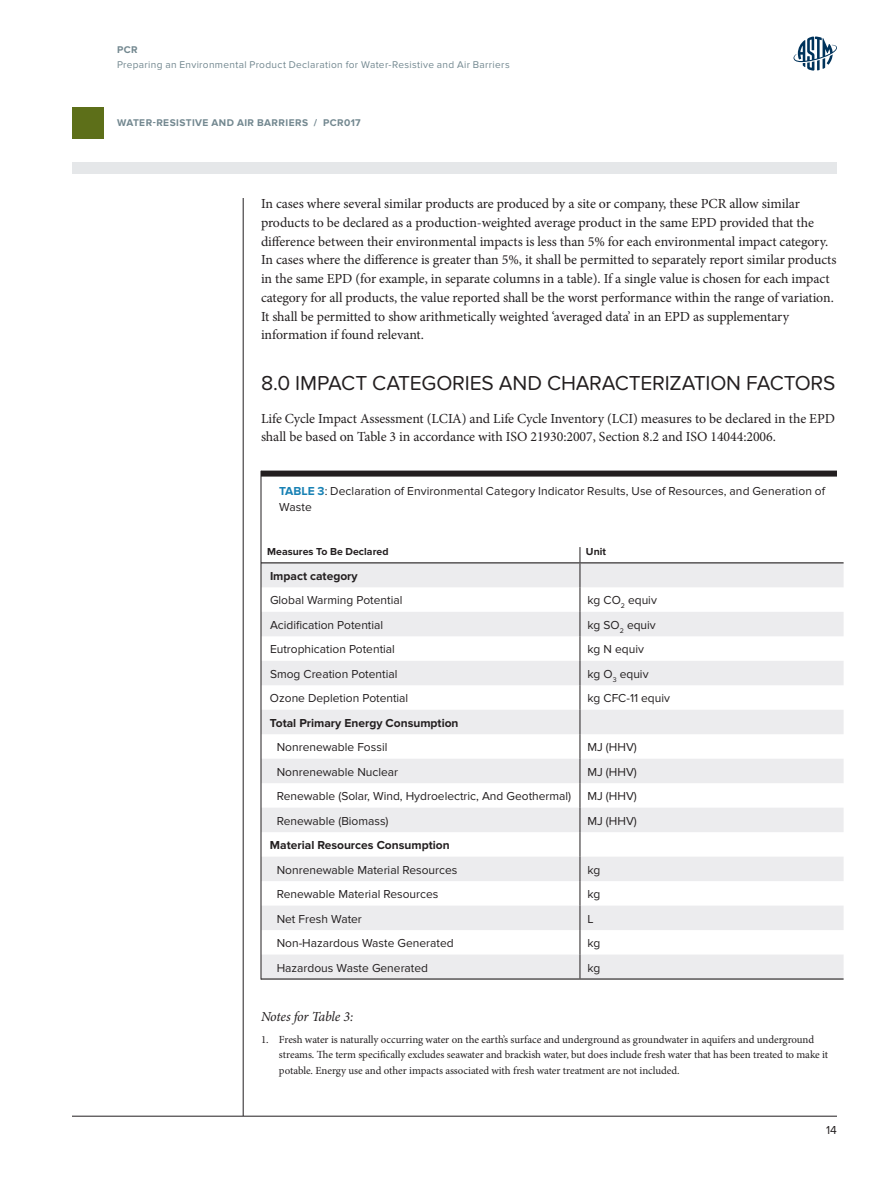
<style>
.page{position:relative;width:891px;height:1188px;background:#fff}
.page>*{position:absolute;margin:0;border:0;box-sizing:border-box;transform-origin:0 0}
.t1{font:21px "Proxima Nova Soft";letter-spacing:-.01em;color:#231f20}
.t2{font:13.8px/18.8px "Minion Pro";letter-spacing:-.005em;color:#231f20}
.t3{font:italic 13.8px "Minion Pro";letter-spacing:-.015em;color:#231f20}
.t4{font:12px/16.5px "Proxima Nova";color:#231f20}
.t5{font:700 12px "Proxima Nova";color:#231f20}
.t6{font:10.8px/15.8px "Minion Pro";letter-spacing:-.005em;color:#231f20}
.t7{font:700 10.5px "Proxima Nova";letter-spacing:.005em;color:#231f20}
.t8{font:10.2px "Proxima Nova";letter-spacing:.03em;color:#738890}
.t9{font:700 10.2px "Proxima Nova";letter-spacing:.045em;color:#738890}
.s1{font-weight:700;color:#1881b4}
</style>
<div class="page">
<hr style="left:243px;top:198px;width:1px;height:918px;background:#231f20">
<div style="left:72px;top:162px;width:765px;height:12px;background:#e5e7e9"></div>
<hr style="left:72px;top:1116px;width:765px;height:1px;background:#231f20">
<div style="left:72px;top:107px;width:32px;height:32px;background:#5d6f19"></div>
<svg style="left:794px;top:37px;width:43px;height:34px"></svg>
<div style="left:261px;top:471px;width:576px;height:6px;background:#231f20"></div>
<svg style="left:262px;top:563px;width:582px;height:415px;fill:#ececee"></svg>
<svg style="left:580px;top:547px;width:1px;height:431px"></svg>
<hr style="left:261px;top:562px;width:319px;height:1px;background:#231f20">
<hr style="left:580px;top:562px;width:264px;height:1px;background:#231f20">
<hr style="left:261px;top:978px;width:319px;height:2px;background:#231f20">
<hr style="left:580px;top:978px;width:264px;height:2px;background:#231f20">
<hr style="left:261px;top:471px;width:1px;height:509px;background:#231f20">
<p class="t9" style="left:117px;top:44px;width:22px">PCR</p>
<p class="t8" style="left:117px;top:59px;width:394px">Preparing an Environmental Product Declaration for Water-Resistive and Air Barriers</p>
<p class="t9" style="left:117px;top:117px;width:245px">WATER-RESISTIVE AND AIR BARRIERS / PCR017</p>
<p class="t2" style="left:261px;top:194px;width:577px">In cases where several similar products are produced by a site or company, these PCR allow similar products to be declared as a production-weighted average product in the same EPD provided that the difference between their environmental impacts is less than 5% for each environmental impact category.<br>In cases where the difference is greater than 5%, it shall be permitted to separately report similar products in the same EPD (for example, in separate columns in a table). If a single value is chosen for each impact category for all products, the value reported shall be the worst performance within the range of variation.<br>It shall be permitted to show arithmetically weighted ‘averaged data’ in an EPD as supplementary information if found relevant.</p>
<h1 class="t1" style="left:261px;top:371px;width:576px">8.0 IMPACT CATEGORIES AND CHARACTERIZATION FACTORS</h1>
<p class="t2" style="left:261px;top:409px;width:575px">Life Cycle Impact Assessment (LCIA) and Life Cycle Inventory (LCI) measures to be declared in the EPD shall be based on Table 3 in accordance with ISO 21930:2007, Section 8.2 and ISO 14044:2006.</p>
<p class="t4" style="left:279px;top:483px;width:548px"><span class="s1">TABLE 3</span>: Declaration of Environmental Category Indicator Results, Use of Resources, and Generation of<br>Waste</p>
<p class="t7" style="left:267px;top:546px;width:123px">Measures To Be Declared</p>
<p class="t7" style="left:586px;top:546px;width:22px">Unit</p>
<p class="t5" style="left:270px;top:569px;width:89px">Impact category</p>
<p class="t4" style="left:270px;top:592px;width:134px">Global Warming Potential</p>
<p class="t4" style="left:587px;top:592px;width:71px">kg CO<sub>2</sub> equiv</p>
<p class="t4" style="left:270px;top:617px;width:115px">Acidification Potential</p>
<p class="t4" style="left:587px;top:617px;width:70px">kg SO<sub>2</sub> equiv</p>
<p class="t4" style="left:270px;top:641px;width:126px">Eutrophication Potential</p>
<p class="t4" style="left:587px;top:641px;width:58px">kg N equiv</p>
<p class="t4" style="left:270px;top:666px;width:129px">Smog Creation Potential</p>
<p class="t4" style="left:587px;top:666px;width:63px">kg O<sub>3</sub> equiv</p>
<p class="t4" style="left:270px;top:690px;width:140px">Ozone Depletion Potential</p>
<p class="t4" style="left:587px;top:690px;width:84px">kg CFC-11 equiv</p>
<p class="t5" style="left:270px;top:716px;width:190px">Total Primary Energy Consumption</p>
<p class="t4" style="left:277px;top:739px;width:112px">Nonrenewable Fossil</p>
<p class="t4" style="left:587px;top:739px;width:51px">MJ (HHV)</p>
<p class="t4" style="left:277px;top:764px;width:123px">Nonrenewable Nuclear</p>
<p class="t4" style="left:587px;top:764px;width:51px">MJ (HHV)</p>
<p class="t4" style="left:277px;top:788px;width:296px">Renewable (Solar, Wind, Hydroelectric, And Geothermal)</p>
<p class="t4" style="left:587px;top:788px;width:51px">MJ (HHV)</p>
<p class="t4" style="left:277px;top:813px;width:113px">Renewable (Biomass)</p>
<p class="t4" style="left:587px;top:813px;width:51px">MJ (HHV)</p>
<p class="t5" style="left:270px;top:838px;width:181px">Material Resources Consumption</p>
<p class="t4" style="left:277px;top:862px;width:182px">Nonrenewable Material Resources</p>
<p class="t4" style="left:587px;top:862px;width:15px">kg</p>
<p class="t4" style="left:277px;top:886px;width:163px">Renewable Material Resources</p>
<p class="t4" style="left:587px;top:886px;width:15px">kg</p>
<p class="t4" style="left:277px;top:911px;width:87px">Net Fresh Water</p>
<p class="t4" style="left:587px;top:911px;width:8px">L</p>
<p class="t4" style="left:277px;top:935px;width:178px">Non-Hazardous Waste Generated</p>
<p class="t4" style="left:587px;top:935px;width:15px">kg</p>
<p class="t4" style="left:277px;top:959px;width:153px">Hazardous Waste Generated</p>
<p class="t4" style="left:587px;top:959px;width:15px">kg</p>
<p class="t3" style="left:261px;top:1007px;width:94px">Notes for Table 3:</p>
<p class="t6" style="left:279px;top:1031px;width:551px;text-indent:-18px">1. Fresh water is naturally occurring water on the earth’s surface and underground as groundwater in aquifers and underground streams. The term specifically excludes seawater and brackish water, but does include fresh water that has been treated to make it potable. Energy use and other impacts associated with fresh water treatment are not included.</p>
<p class="t4" style="left:826px;top:1122px;width:12px">14</p>
</div>
